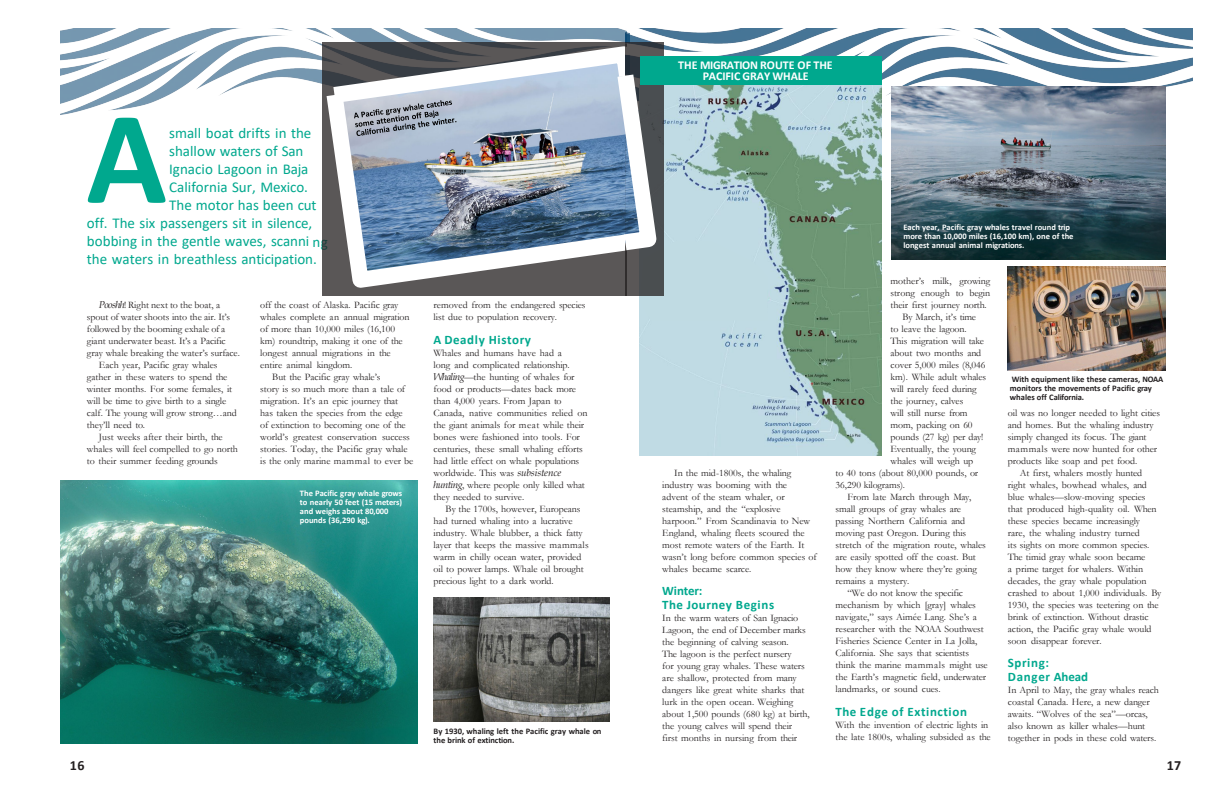
<style>
.page{position:relative;width:1224px;height:792px;background:#fff}
.page>*{position:absolute;margin:0;border:0;box-sizing:border-box;transform-origin:0 0}
.t1{font:700 133.6px "Calibri";color:#00a88e}
.t2{font:15px/18px "Calibri";color:#00a88e}
.t3{font:700 14px "Calibri";color:#231f20}
.t4{font:700 13px "Calibri";letter-spacing:.045em;color:#00a88e}
.t5{font:700 12px/11px "Calibri";letter-spacing:-.01em;color:#fff;text-align:center}
.t6{font:10px/12px "Garamond";letter-spacing:-.005em;color:#231f20}
.t7{font:700 8.5px/9px "Calibri";color:#fff}
.t8{font:700 8.5px/9px "Calibri";color:#231f20}
.s1{font-family:"Book Antiqua";font-style:italic}
</style>
<div class="page">
<img style="left:60px;top:29px;width:565px;height:86px">
<img style="left:60px;top:480px;width:358px;height:264px">
<img style="left:434px;top:598px;width:175px;height:123px">
<img style="left:1008px;top:267px;width:157px;height:103px">
<img style="left:625px;top:29px;width:567px;height:123px">
<img style="left:892px;top:87px;width:273px;height:172px">
<img style="left:640px;top:85px;width:242px;height:371px">
<img style="left:316px;top:36px;width:451px;height:284px">
<div style="left:640px;top:56px;width:242px;height:29px;background:#00a88e"></div>
<p class="t1" style="left:86px;top:64px;width:82px">A</p>
<h2 class="t2" style="left:169px;top:124px;width:144px">small boat drifts in the</h2>
<p class="t2" style="left:87px;top:232px;width:242px">bobbing in the gentle waves, scanni ng</p>
<p class="t2" style="left:169px;top:142px;width:141px">shallow waters of San<br>Ignacio Lagoon in Baja<br>California Sur, Mexico.</p>
<p class="t2" style="left:87px;top:196px;width:231px;text-align:right">The motor has been cut<br>off. The six passengers sit in silence,</p>
<p class="t2" style="left:87px;top:250px;width:231px">the waters in breathless anticipation.</p>
<p class="t6" style="left:87px;top:299px;width:154px;text-indent:12px"><span class="s1">Pooshh</span>! Right next to the boat, a spout of water shoots into the air. It’s followed by the booming exhale of a giant underwater beast. It’s a Pacific gray whale breaking the water’s surface.</p>
<p class="t6" style="left:87px;top:359px;width:151px;text-indent:12px">Each year, Pacific gray whales gather in these waters to spend the winter months. For some females, it will be time to give birth to a single calf. The young will grow strong…and they’ll need to.</p>
<p class="t6" style="left:87px;top:431px;width:152px;text-indent:12px">Just weeks after their birth, the whales will feel compelled to go north to their summer feeding grounds</p>
<p class="t6" style="left:260px;top:299px;width:151px">off the coast of Alaska. Pacific gray whales complete an annual migration of more than 10,000 miles (16,100 km) roundtrip, making it one of the longest annual migrations in the entire animal kingdom.</p>
<p class="t6" style="left:260px;top:371px;width:146px;text-indent:12px">But the Pacific gray whale’s<br>story is so much more than a tale of migration. It’s an epic journey that has taken the species from the edge</p>
<p class="t6" style="left:260px;top:419px;width:154px">of extinction to becoming one of the world’s greatest conservation success stories. Today, the Pacific gray whale is the only marine mammal to ever be</p>
<p class="t7" style="left:300px;top:489px;width:104px">The Pacific gray whale grows to nearly 50 feet (15 meters) and weighs about 80,000 pounds (36,290 kg).</p>
<p class="t6" style="left:434px;top:299px;width:154px">removed from the endangered species list due to population recovery.</p>
<p class="t4" style="left:434px;top:330px;width:99px">A Deadly History</p>
<p class="t6" style="left:434px;top:347px;width:144px">Whales and humans have had a long and complicated relationship.<br><span class="s1">Whaling</span>—the hunting of whales for food or products—dates back more than 4,000 years. From Japan to</p>
<p class="t6" style="left:434px;top:407px;width:155px">Canada, native communities relied on the giant animals for meat while their bones were fashioned into tools. For centuries, these small whaling efforts had little effect on whale populations worldwide. This was <span class="s1">subsistence hunting</span>, where people only killed what they needed to survive.</p>
<p class="t6" style="left:434px;top:503px;width:157px;text-indent:12px">By the 1700s, however, Europeans had turned whaling into a lucrative industry. Whale blubber, a thick fatty layer that keeps the massive mammals warm in chilly ocean water, provided oil to power lamps. Whale oil brought precious light to a dark world.</p>
<p class="t3" style="left:70px;top:755px;width:16px">16</p>
<p class="t8" style="left:434px;top:727px;width:170px">By 1930, whaling left the Pacific gray whale on the brink of extinction.</p>
<p class="t5" style="left:678px;top:59px;width:156px">THE MIGRATION ROUTE OF THE<br>PACIFIC GRAY WHALE</p>
<p class="t7" style="left:903px;top:223px;width:171px">Each year, Pacific gray whales travel round trip more than 10,000 miles (16,100 km), one of the longest annual animal migrations.</p>
<p class="t6" style="left:662px;top:467px;width:156px;text-indent:12px">In the mid-1800s, the whaling industry was booming with the<br>advent of the steam whaler, or steamship, and the “explosive harpoon.” From Scandinavia to New<br>England, whaling fleets scoured the most remote waters of the Earth. It wasn’t long before common species of whales became scarce.</p>
<p class="t4" style="left:662px;top:581px;width:42px">Winter:</p>
<p class="t4" style="left:662px;top:595px;width:113px">The Journey Begins</p>
<p class="t6" style="left:662px;top:612px;width:145px">In the warm waters of San Ignacio<br>Lagoon, the end of December marks the beginning of calving season.</p>
<p class="t6" style="left:662px;top:648px;width:144px">The lagoon is the perfect nursery for young gray whales. These waters are shallow, protected from many dangers like great white sharks that lurk in the open ocean. Weighing</p>
<p class="t6" style="left:662px;top:708px;width:149px">about 1,500 pounds (680 kg) at birth, the young calves will spend their first months in nursing from their</p>
<p class="t6" style="left:891px;top:275px;width:101px;text-align:justify">mother’s milk, growing strong enough to begin their first journey north.</p>
<p class="t6" style="left:890px;top:311px;width:96px;text-indent:12px">By March, it’s time to leave the lagoon.<br>This migration will take about two months and cover 5,000 miles (8,046</p>
<p class="t6" style="left:890px;top:371px;width:97px">km). While adult whales will rarely feed during the journey, calves</p>
<p class="t6" style="left:890px;top:407px;width:94px">will still nurse from mom, packing on 60 pounds (27 kg) per day!<br>Eventually, the young whales will weigh up</p>
<p class="t6" style="left:836px;top:467px;width:144px">to 40 tons (about 80,000 pounds, or<br>36,290 kilograms).</p>
<p class="t6" style="left:836px;top:491px;width:152px;text-indent:12px">From late March through May, small groups of gray whales are passing Northern California and moving past Oregon. During this stretch of the migration route, whales are easily spotted off the coast. But how they know where they’re going remains a mystery.</p>
<p class="t6" style="left:836px;top:587px;width:154px;text-indent:12px">“We do not know the specific mechanism by which [gray] whales navigate,” says Aimée Lang. She’s a researcher with the NOAA Southwest Fisheries Science Center in La Jolla, California. She says that scientists think the marine mammals might use the Earth’s magnetic field, underwater landmarks, or sound cues.</p>
<p class="t4" style="left:836px;top:702px;width:133px">The Edge of Extinction</p>
<p class="t6" style="left:836px;top:719px;width:157px">With the invention of electric lights in the late 1800s, whaling subsided as the</p>
<p class="t8" style="left:1010px;top:374px;width:155px">With equipment like these cameras, NOAA monitors the movements of Pacific gray whales off California.</p>
<p class="t6" style="left:1008px;top:407px;width:154px">oil was no longer needed to light cities and homes. But the whaling industry simply changed its focus. The giant mammals were now hunted for other products like soap and pet food.</p>
<p class="t6" style="left:1008px;top:467px;width:150px;text-indent:12px">At first, whalers mostly hunted right whales, bowhead whales, and blue whales—slow-moving species that produced high-quality oil. When these species became increasingly rare, the whaling industry turned</p>
<p class="t6" style="left:1008px;top:539px;width:143px">its sights on more common species.<br>The timid gray whale soon became a prime target for whalers. Within decades, the gray whale population</p>
<p class="t6" style="left:1008px;top:587px;width:155px">crashed to about 1,000 individuals. By 1930, the species was teetering on the brink of extinction. Without drastic action, the Pacific gray whale would soon disappear forever.</p>
<p class="t4" style="left:1008px;top:653px;width:43px">Spring:</p>
<p class="t4" style="left:1008px;top:667px;width:82px">Danger Ahead</p>
<p class="t6" style="left:1008px;top:684px;width:153px">In April to May, the gray whales reach coastal Canada. Here, a new danger awaits. “Wolves of the sea”—orcas, also known as killer whales—hunt together in pods in these cold waters.</p>
<p class="t3" style="left:1167px;top:755px;width:16px">17</p>
</div>
